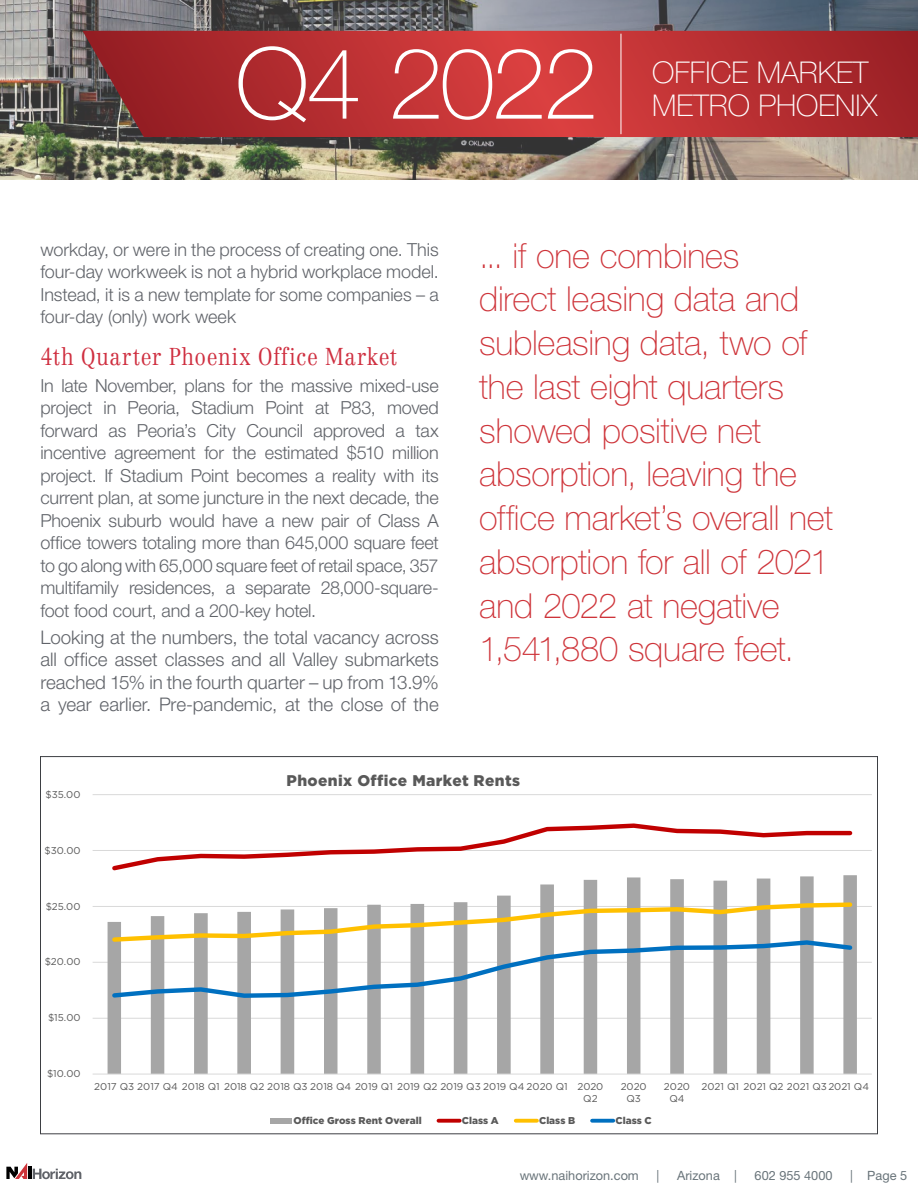
<style>
.page{position:relative;width:918px;height:1188px;background:#fff}
.page>*{position:absolute;margin:0;border:0;box-sizing:border-box;transform-origin:0 0}
.t1{font:100 99px "Helvetica Neue LT Std";letter-spacing:-.035em;color:#fff}
.t2{font:100 34.5px/43.8px "Helvetica Neue LT Std";letter-spacing:-.01em;color:#ce343a}
.t3{font:100 30px/33px "Helvetica Neue LT Std";color:#fff}
.t4{font:300 24px "Centennial LT Std";letter-spacing:.04em;color:#cf2f40;scale:.87 1}
.t5{font:300 18.75px/22.5px "Helvetica Neue LT Std";color:#61646a;text-align:justify}
.t6{font:300 18px/22.5px "Helvetica Neue LT Std";letter-spacing:-.01em;color:#61646a;text-align:justify}
.t7{font:900 15.45px "Gotham";letter-spacing:.025em;color:#595959}
.t8{font:12.75px "Helvetica Neue LT Std";color:#69747a}
.t9{font:9.9px/11.9px "Gotham";color:#595959;text-align:center}
.t10{font:900 9.9px "Gotham";color:#595959}
</style>
<div class="page">
<hr style="left:28px;top:1167px;width:4px;height:12px;background:#000">
<svg style="left:6px;top:1163px;width:21px;height:16px"></svg>
<svg style="left:33px;top:1169px;width:48px;height:10px"></svg>
<svg style="left:92px;top:794px;width:780px;height:330px"></svg>
<img style="left:0;top:0;width:918px;height:179px">
<svg style="left:82px;top:31px;width:836px;height:106px;background:#b43033"></svg>
<hr style="left:621px;top:34px;width:1px;height:100px;background:#fff">
<h1 class="t1" style="left:235px;top:27px;width:364px">Q4 2022</h1>
<h3 class="t3" style="left:652px;top:56px;width:227px">OFFICE MARKET<br>METRO PHOENIX</h3>
<p class="t6" style="left:40px;top:238px;width:400px">workday, or were in the process of creating one. This four-day workweek is not a hybrid workplace model.<br>Instead, it is a new template for some companies – a four-day (only) work week</p>
<h3 class="t4" style="left:40px;top:342px;width:411px">4th Quarter Phoenix Office Market</h3>
<p class="t6" style="left:40px;top:374px;width:400px">In late November, plans for the massive mixed-use project in Peoria, Stadium Point at P83, moved forward as Peoria’s City Council approved a tax incentive agreement for the estimated $510 million project. If Stadium Point becomes a reality with its current plan, at some juncture in the next decade, the Phoenix suburb would have a new pair of Class A office towers totaling more than 645,000 square feet to go along with 65,000 square feet of retail space, 357 multifamily residences, a separate 28,000-square&shy;foot food court, and a 200-key hotel.</p>
<p class="t5" style="left:40px;top:625px;width:400px">Looking at the numbers, the total vacancy across all office asset classes and all Valley submarkets reached 15% in the fourth quarter – up from 13.9% a year earlier. Pre-pandemic, at the close of the</p>
<h2 class="t2" style="left:479px;top:233px;width:355px">... if one combines<br>direct leasing data and subleasing data, two of the last eight quarters showed positive net absorption, leaving the office market’s overall net absorption for all of 2021 and 2022 at negative<br>1,541,880 square feet.</h2>
<p class="t9" style="left:46px;top:788px;width:37px">$35.00</p>
<p class="t9" style="left:45px;top:844px;width:38px">$30.00</p>
<p class="t9" style="left:46px;top:900px;width:36px">$25.00</p>
<p class="t9" style="left:45px;top:956px;width:37px">$20.00</p>
<p class="t7" style="left:287px;top:770px;width:235px">Phoenix Office Market Rents</p>
<p class="t9" style="left:48px;top:1012px;width:34px">$15.00</p>
<p class="t9" style="left:47px;top:1068px;width:35px">$10.00</p>
<p class="t9" style="left:583px;top:1080px;width:22px;text-align:left;text-indent:-489px">2017 Q3 2017 Q4 2018 Q1 2018 Q2 2018 Q3 2018 Q4 2019 Q1 2019 Q2 2019 Q3 2019 Q4 2020 Q1 2020<br>Q2</p>
<p class="t9" style="left:621px;top:1080px;width:28px">2020<br>Q3</p>
<p class="t9" style="left:664px;top:1080px;width:28px">2020<br>Q4</p>
<p class="t9" style="left:702px;top:1080px;width:169px">2021 Q1 2021 Q2 2021 Q32021 Q4</p>
<p class="t10" style="left:294px;top:1113px;width:130px">Office Gross Rent Overall</p>
<p class="t10" style="left:462px;top:1113px;width:38px">Class A</p>
<p class="t10" style="left:539px;top:1113px;width:38px">Class B</p>
<p class="t10" style="left:616px;top:1113px;width:38px">Class C</p>
<p class="t8" style="left:520px;top:1168px;width:121px">www.naihorizon.com</p>
<p class="t8" style="left:657px;top:1168px;width:4px">|</p>
<p class="t8" style="left:677px;top:1168px;width:61px">Arizona |</p>
<p class="t8" style="left:755px;top:1168px;width:79px">602 955 4000</p>
<p class="t8" style="left:850px;top:1168px;width:58px">| Page 5</p>
</div>
